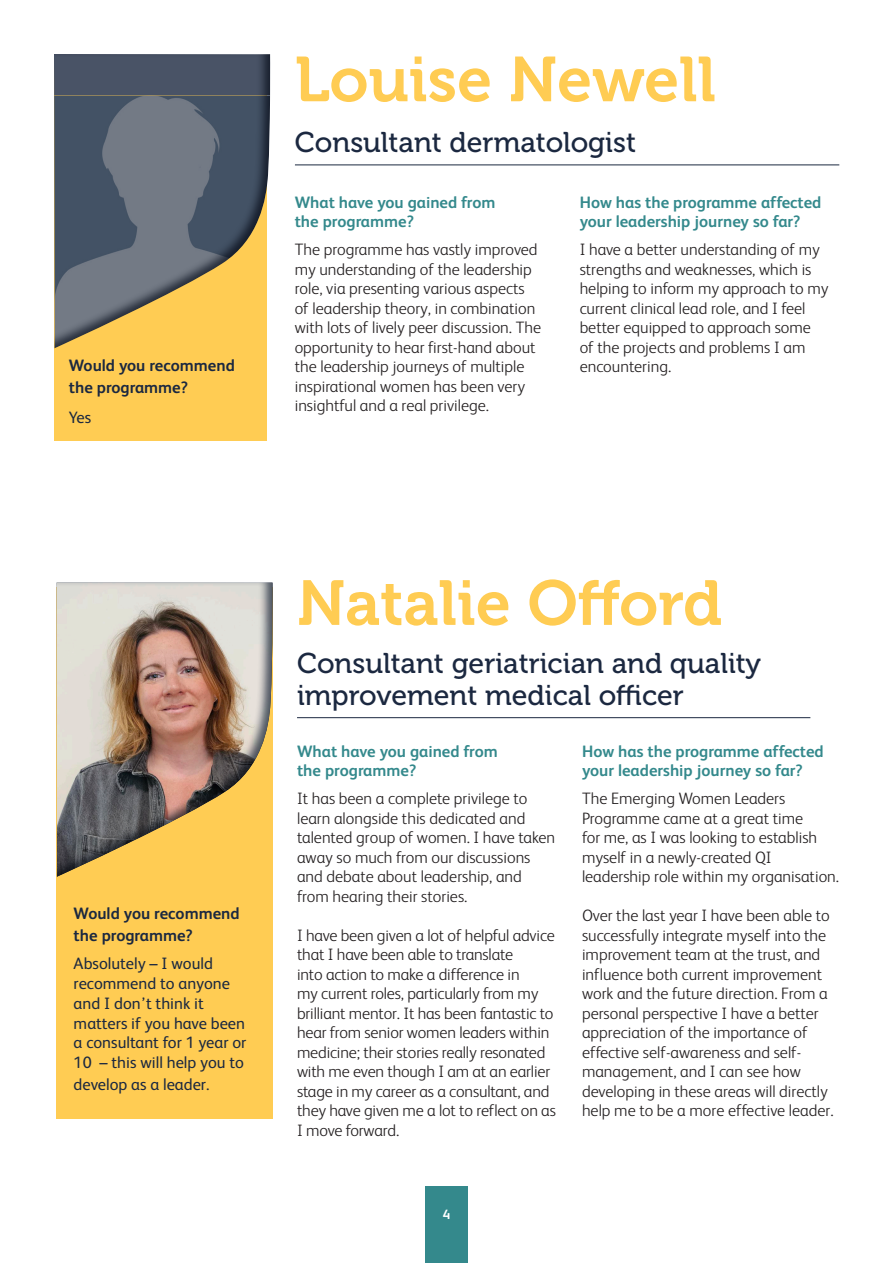
<style>
.page{position:relative;width:893px;height:1263px;background:#fff}
.page>*{position:absolute;margin:0;border:0;box-sizing:border-box;transform-origin:0 0}
.t1{font:63px "Museo 700";color:#ffcc53}
.t2{font:28.5px/31.5px "Museo 500";color:#1b2840}
.t3{font:300 16.5px/19.5px "FS Albert";color:#231f20}
.t4{font:700 16.5px/19.5px "FS Albert";color:#34898c}
.t5{font:16.5px/19.8px "FS Albert";color:#1b2840}
.t6{font:700 16.5px/21.6px "FS Albert";color:#1b2840}
.t7{font:700 13.5px "FS Albert";color:#fff}
</style>
<div class="page">
<div style="left:54px;top:58px;width:213px;height:383px;background:#ffcc53"></div>
<div style="left:56px;top:587px;width:217px;height:531px;background:#ffcc53"></div>
<div style="left:52px;top:53px;width:219px;height:297px;background:#1b2840;opacity:.75"></div>
<div style="left:54px;top:582px;width:219px;height:297px;background:#1b2840;opacity:.75"></div>
<hr style="left:297px;top:717px;width:513px;height:1px;background:#1b2840">
<hr style="left:295px;top:165px;width:544px;height:1px;background:#1b2840">
<div style="left:425px;top:1186px;width:43px;height:77px;background:#34898c"></div>
<p class="t1" style="left:295px;top:44px;width:423px">Louise Newell</p>
<p class="t2" style="left:295px;top:127px;width:343px">Consultant dermatologist</p>
<p class="t4" style="left:295px;top:192px;width:202px">What have you gained from the programme?</p>
<p class="t3" style="left:295px;top:240px;width:248px">The programme has vastly improved my understanding of the leadership role, via presenting various aspects of leadership theory, in combination with lots of lively peer discussion. The opportunity to hear first-hand about the leadership journeys of multiple inspirational women has been very insightful and a real privilege.</p>
<p class="t4" style="left:580px;top:192px;width:243px">How has the programme affected your leadership journey so far?</p>
<p class="t3" style="left:580px;top:240px;width:250px">I have a better understanding of my strengths and weaknesses, which is helping to inform my approach to my current clinical lead role, and I feel better equipped to approach some of the projects and problems I am</p>
<p class="t6" style="left:69px;top:354px;width:168px">Would you recommend</p>
<p class="t3" style="left:580px;top:357px;width:93px">encountering.</p>
<p class="t6" style="left:69px;top:376px;width:121px">the programme?</p>
<p class="t5" style="left:69px;top:407px;width:24px">Yes</p>
<p class="t6" style="left:74px;top:902px;width:168px">Would you recommend the programme?</p>
<p class="t5" style="left:74px;top:953px;width:174px">Absolutely – I would recommend to anyone and I don’t think it matters if you have been a consultant for 1 year or<br>10 – this will help you to</p>
<p class="t5" style="left:74px;top:1074px;width:137px">develop as a leader.</p>
<p class="t1" style="left:297px;top:568px;width:427px">Natalie Offord</p>
<p class="t2" style="left:297px;top:648px;width:466px">Consultant geriatrician and quality improvement medical officer</p>
<p class="t4" style="left:297px;top:741px;width:202px">What have you gained from the programme?</p>
<p class="t3" style="left:297px;top:788px;width:260px">It has been a complete privilege to learn alongside this dedicated and talented group of women. I have taken away so much from our discussions and debate about leadership, and from hearing their stories.</p>
<p class="t3" style="left:297px;top:925px;width:260px">I have been given a lot of helpful advice that I have been able to translate<br>into action to make a difference in<br>my current roles, particularly from my brilliant mentor. It has been fantastic to hear from senior women leaders within medicine; their stories really resonated with me even though I am at an earlier stage in my career as a consultant, and they have given me a lot to reflect on as I move forward.</p>
<p class="t4" style="left:582px;top:741px;width:243px">How has the programme affected your leadership journey so far?</p>
<p class="t3" style="left:582px;top:788px;width:259px">The Emerging Women Leaders<br>Programme came at a great time<br>for me, as I was looking to establish myself in a newly-created QI leadership role within my organisation.</p>
<p class="t3" style="left:582px;top:905px;width:253px">Over the last year I have been able to successfully integrate myself into the improvement team at the trust, and influence both current improvement work and the future direction. From a personal perspective I have a better appreciation of the importance of effective self-awareness and self&shy;management, and I can see how developing in these areas will directly help me to be a more effective leader.</p>
<p class="t7" style="left:443px;top:1207px;width:9px">4</p>
</div>
